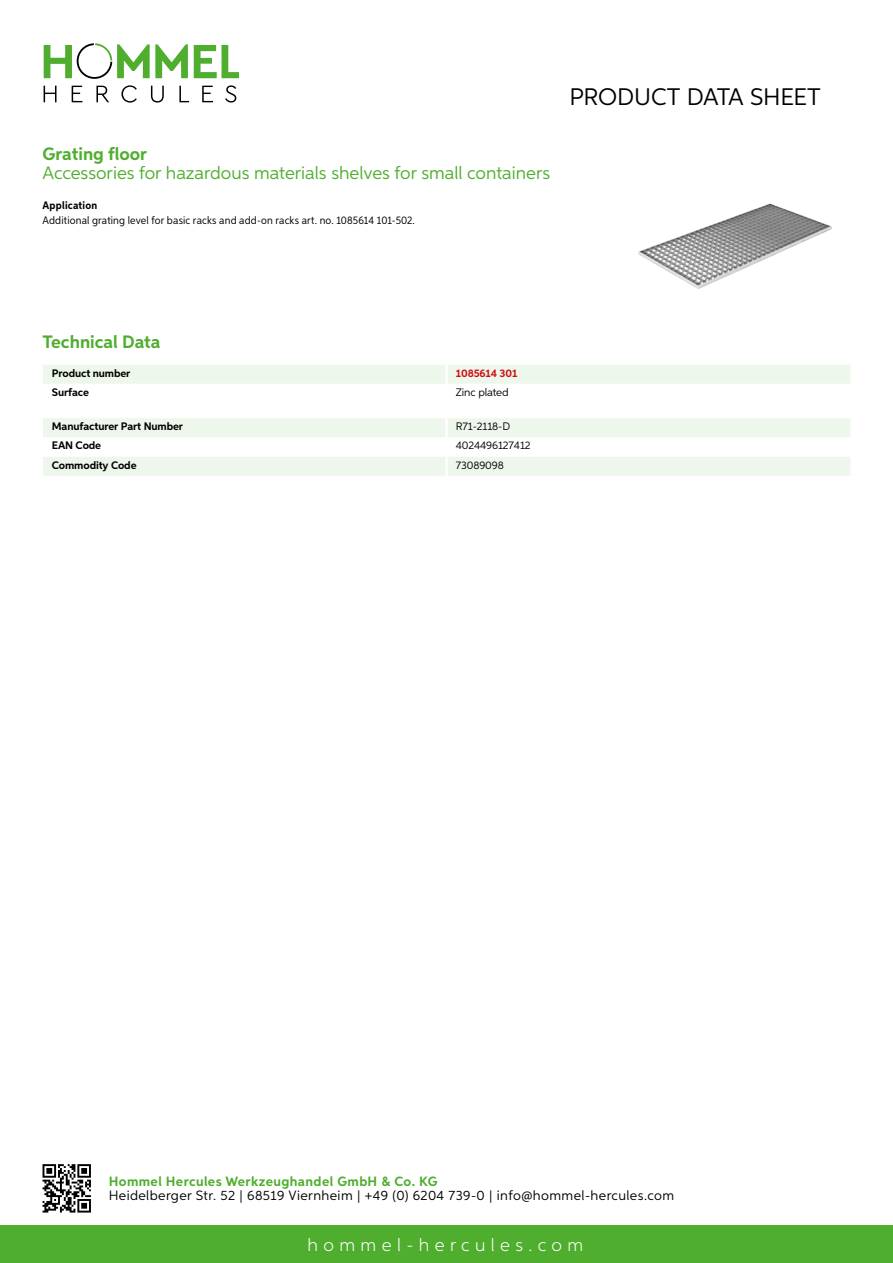
<style>
.page{position:relative;width:893px;height:1263px;background:#fff}
.page>*{position:absolute;margin:0;border:0;box-sizing:border-box;transform-origin:0 0}
.t1{font:24px "Aspira";letter-spacing:-.01em;color:#000}
.t2{font:18px "Aspira";color:#50ae2f}
.t3{font:700 18px "Aspira";color:#50ae2f}
.t4{font:300 18px "Aspira";letter-spacing:.3em;color:#fff}
.t5{font:13.5px "Aspira";letter-spacing:.03em;color:#000}
.t6{font:700 13.5px "Aspira";letter-spacing:.03em;color:#50ae2f}
.t7{font:10.95px "Aspira Nar";letter-spacing:.015em;color:#000}
.t8{font:700 10.95px "Aspira";letter-spacing:-.01em;color:#000}
.t9{font:10.95px "Aspira";letter-spacing:-.01em;color:#000}
.t10{font:700 10.95px "Aspira Nar";letter-spacing:.02em;color:#000}
.t11{font:700 10.95px "Aspira";letter-spacing:-.01em;color:#cd1013}
</style>
<div class="page">
<div style="left:0;top:1226px;width:893px;height:37px;background:#50ae2f"></div>
<svg style="left:43px;top:1164px;width:48px;height:48px"></svg>
<svg style="left:194px;top:45px;width:45px;height:33px"></svg>
<svg style="left:44px;top:43px;width:144px;height:36px"></svg>
<svg style="left:44px;top:86px;width:13px;height:16px"></svg>
<svg style="left:72px;top:86px;width:10px;height:16px"></svg>
<svg style="left:96px;top:86px;width:13px;height:16px"></svg>
<svg style="left:121px;top:85px;width:16px;height:18px"></svg>
<svg style="left:151px;top:86px;width:13px;height:17px"></svg>
<svg style="left:179px;top:86px;width:10px;height:16px"></svg>
<svg style="left:202px;top:86px;width:11px;height:16px"></svg>
<svg style="left:225px;top:85px;width:11px;height:18px"></svg>
<div style="left:43px;top:365px;width:807px;height:19px;background:#eef7eb"></div>
<svg style="left:43px;top:418px;width:807px;height:58px"></svg>
<hr style="left:445px;top:457px;width:3px;height:19px;background:#fff">
<img style="left:684px;top:204px;width:85px;height:31px">
<h2 class="t3" style="left:43px;top:142px;width:106px">Grating floor</h2>
<h2 class="t2" style="left:43px;top:162px;width:509px">Accessories for hazardous materials shelves for small containers</h2>
<p class="t10" style="left:43px;top:199px;width:56px">Application</p>
<p class="t7" style="left:43px;top:214px;width:374px">Additional grating level for basic racks and add-on racks art. no. 1085614 101-502.</p>
<h1 class="t1" style="left:569px;top:82px;width:253px">Product data sh eet</h1>
<h2 class="t3" style="left:43px;top:330px;width:120px">Technical Data</h2>
<p class="t8" style="left:52px;top:366px;width:80px">Product number</p>
<p class="t11" style="left:456px;top:366px;width:63px">1085614 301</p>
<p class="t8" style="left:52px;top:385px;width:39px">Surface</p>
<p class="t9" style="left:456px;top:385px;width:54px">Zinc plated</p>
<p class="t8" style="left:52px;top:420px;width:133px">Manufacturer Part Number</p>
<p class="t9" style="left:456px;top:420px;width:54px">R71-2118-D</p>
<p class="t8" style="left:52px;top:439px;width:51px">EAN Code</p>
<p class="t9" style="left:456px;top:439px;width:76px">4024496127412</p>
<p class="t8" style="left:52px;top:458px;width:86px">Commodity Code</p>
<p class="t9" style="left:456px;top:458px;width:49px">73089098</p>
<p class="t6" style="left:109px;top:1172px;width:330px">Hommel Hercules Werkzeughandel GmbH &amp; Co. KG</p>
<p class="t5" style="left:109px;top:1187px;width:567px">Heidelberger Str. 52 | 68519 Viernheim | +49 (0) 6204 739-0 | info@hommel-hercules.com</p>
<h2 class="t4" style="left:307px;top:1234px;width:277px">hommel-hercules.com</h2>
</div>
